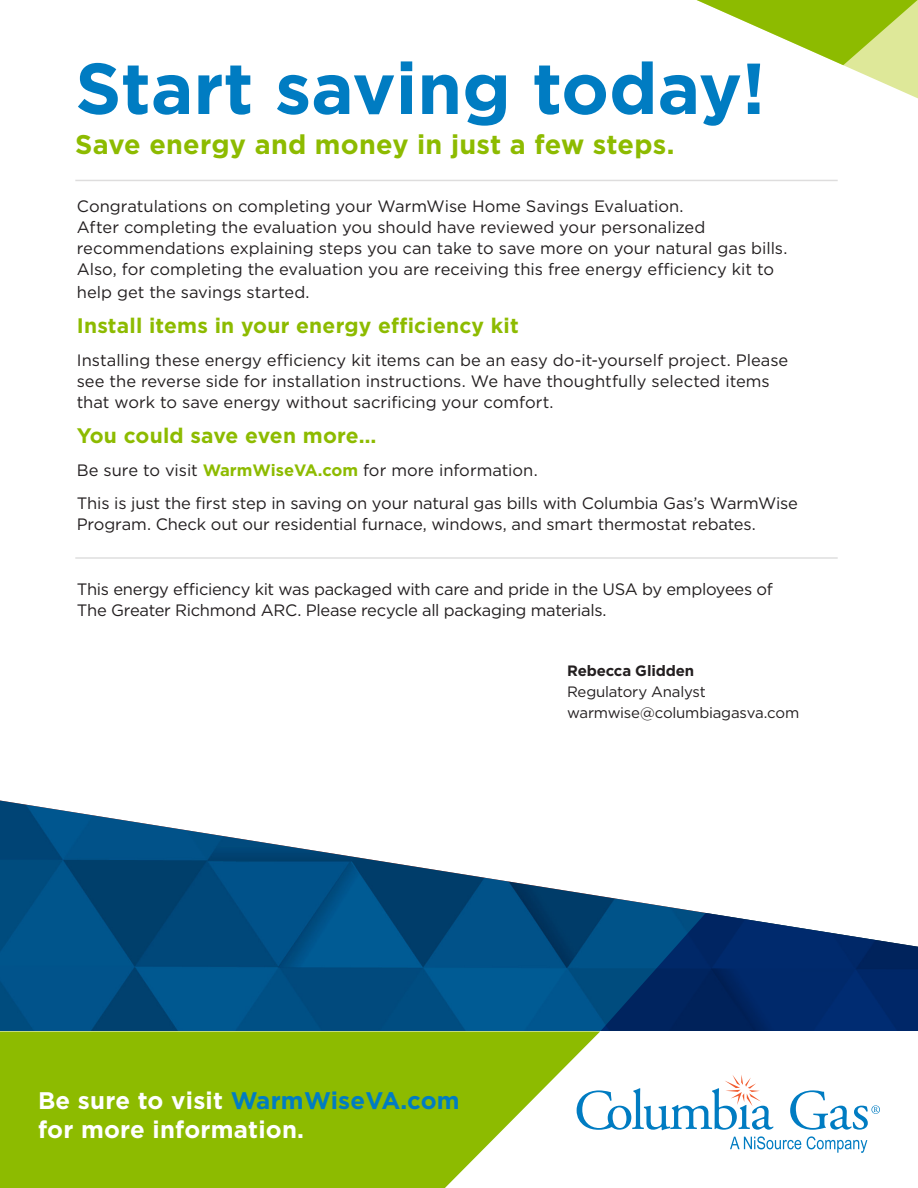
<style>
.page{position:relative;width:918px;height:1188px;background:#fff}
.page>*{position:absolute;margin:0;border:0;box-sizing:border-box;transform-origin:0 0}
.t1{font:700 72px "Gotham";color:#007cc2}
.t2{font:700 27px "Gotham";letter-spacing:.01em;color:#8dbb00}
.t3{font:700 24px/28.8px "Gotham";letter-spacing:.01em;color:#fff}
.t4{font:700 21px "Gotham";letter-spacing:.01em;color:#8dbb00}
.t5{font:16.5px/21px "Gotham";letter-spacing:-.005em;color:#231f20}
.t6{font:15px "Gotham";letter-spacing:-.015em;color:#231f20}
.t7{font:700 15px "Gotham";letter-spacing:-.01em;color:#231f20}
.s1{font-weight:700;color:#8dbb00}
.s2{color:#007cc2}
</style>
<div class="page">
<img style="left:0;top:800px;width:549px;height:231px">
<svg style="left:447px;top:888px;width:471px;height:143px"></svg>
<svg style="left:843px;top:65px;width:75px;height:34px"></svg>
<svg style="left:696px;top:0;width:222px;height:65px"></svg>
<svg style="left:0;top:1031px;width:600px;height:157px;background:#9ac31e"></svg>
<hr style="left:75px;top:180px;width:763px;height:1px;background:#231f20">
<hr style="left:75px;top:557px;width:763px;height:2px;background:#231f20">
<svg style="left:577px;top:1075px;width:196px;height:55px"></svg>
<svg style="left:790px;top:1090px;width:90px;height:40px"></svg>
<svg style="left:730px;top:1136px;width:71px;height:13px"></svg>
<svg style="left:807px;top:1136px;width:60px;height:17px"></svg>
<p class="t1" style="left:75px;top:47px;width:692px">Start saving today!</p>
<p class="t2" style="left:75px;top:129px;width:601px">Save energy and money in just a few steps.</p>
<p class="t5" style="left:77px;top:196px;width:712px">Congratulations on completing your WarmWise Home Savings Evaluation.<br>After completing the evaluation you should have reviewed your personalized recommendations explaining steps you can take to save more on your natural gas bills.<br>Also, for completing the evaluation you are receiving this free energy efficiency kit to</p>
<p class="t5" style="left:77px;top:282px;width:234px">help get the savings started.</p>
<p class="t4" style="left:77px;top:314px;width:443px">Install items in your energy efficiency kit</p>
<p class="t5" style="left:77px;top:350px;width:713px">Installing these energy efficiency kit items can be an easy do-it-yourself project. Please see the reverse side for installation instructions. We have thoughtfully selected items that work to save energy without sacrificing your comfort.</p>
<p class="t4" style="left:77px;top:424px;width:301px">You could save even more…</p>
<p class="t5" style="left:77px;top:460px;width:463px">Be sure to visit <span class="s1">WarmWiseVA.com</span> for more information.</p>
<p class="t5" style="left:77px;top:493px;width:723px">This is just the first step in saving on your natural gas bills with Columbia Gas’s WarmWise<br>Program. Check out our residential furnace, windows, and smart thermostat rebates.</p>
<p class="t5" style="left:77px;top:578px;width:697px">This energy efficiency kit was packaged with care and pride in the USA by employees of<br>The Greater Richmond ARC. Please recycle all packaging materials.</p>
<p class="t7" style="left:567px;top:662px;width:129px">Rebecca Glidden</p>
<p class="t6" style="left:567px;top:682px;width:140px">Regulatory Analyst</p>
<p class="t6" style="left:567px;top:703px;width:234px">warmwise@columbiagasva.com</p>
<p class="t3" style="left:38px;top:1086px;width:423px">Be sure to visit <span class="s2">WarmWiseVA.com </span>for more information.</p>
</div>
